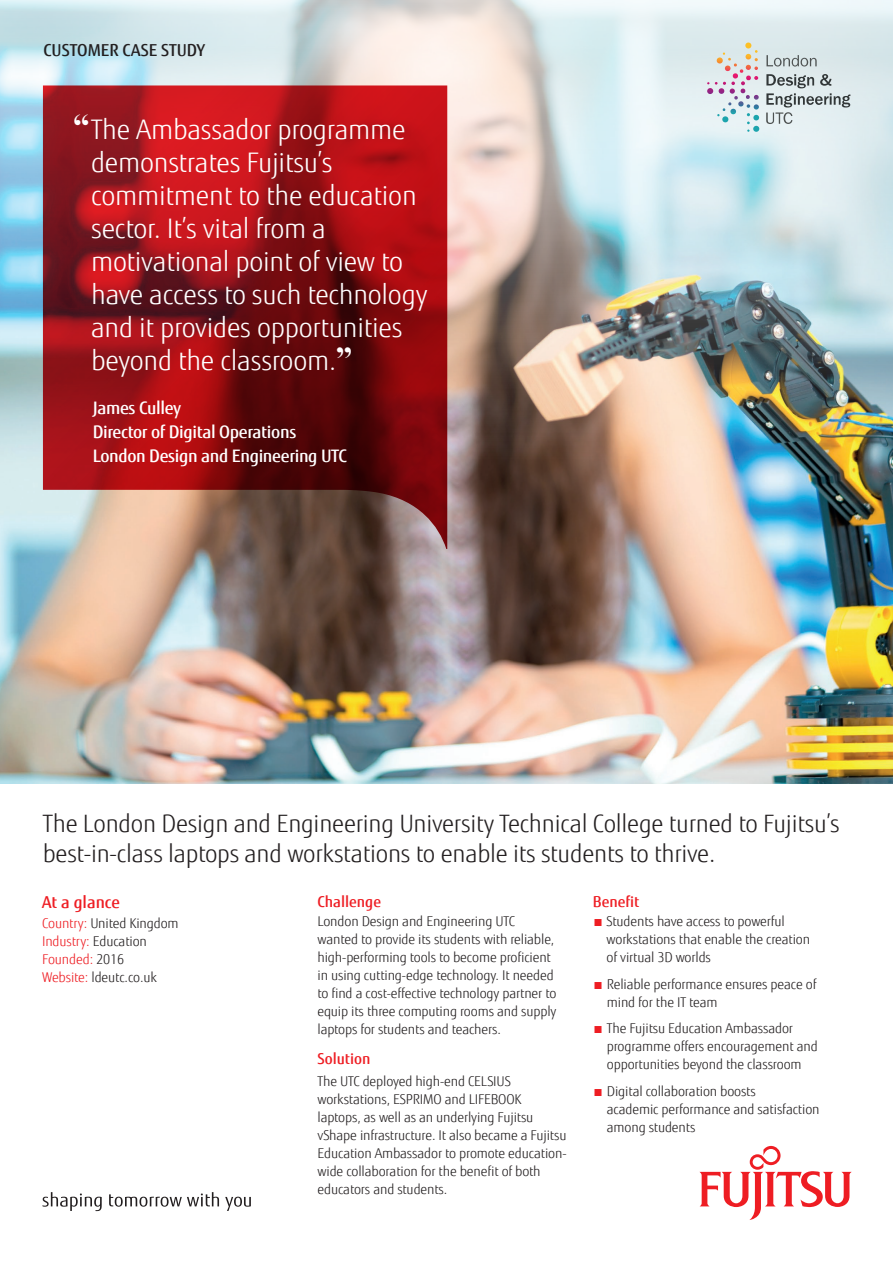
<style>
.page{position:relative;width:893px;height:1263px;background:#fff}
.page>*{position:absolute;margin:0;border:0;box-sizing:border-box;transform-origin:0 0}
.t1{font:300 27px/33px "Fujitsu Sans";letter-spacing:-.01em;color:#fff}
.t2{font:300 24px/30px "Fujitsu Sans";letter-spacing:-.01em;color:#231f20}
.t3{font:500 17.25px/24px "Fujitsu Sans";letter-spacing:-.02em;color:#fff}
.Bullet{font:500 16.5px "Fujitsu Sans";color:#231f20}
.Bullet-2{font:500 16.5px "Fujitsu Sans";color:#ee1d23}
.Bullet-3{font:500 15px "Fujitsu Sans";color:#ee1d23}
.Bullet-4{font:300 13.5px/18px "Fujitsu Sans";letter-spacing:-.01em;color:#231f20}
.Bullet-5{font:300 13.5px "Fujitsu Sans";letter-spacing:-.01em;color:#ee1d23}
.s1{font-family:"Times New Roman";font-weight:700;font-size:33px}
.s2{color:#ee1d23}
.s3{color:#231f20}
</style>
<div class="page">
<img style="left:0;top:460px;width:893px;height:323px">
<img style="left:0;top:0;width:893px;height:460px">
<svg style="left:699px;top:1146px;width:153px;height:74px"></svg>
<svg style="left:43px;top:1192px;width:59px;height:19px"></svg>
<svg style="left:109px;top:1192px;width:110px;height:15px"></svg>
<svg style="left:225px;top:1197px;width:26px;height:14px"></svg>
<svg style="left:43px;top:85px;width:404px;height:464px;background:#941d20"></svg>
<svg style="left:707px;top:43px;width:51px;height:51px;background:#ddd6d8"></svg>
<svg style="left:766px;top:55px;width:51px;height:12px"></svg>
<svg style="left:766px;top:74px;width:84px;height:50px;background:#c1cbcd"></svg>
<p class="Bullet" style="left:44px;top:39px;width:163px">CUSTOMER CASE STUDY</p>
<p class="t1" style="left:91px;top:113px;width:338px;text-indent:-18px"><span class="s1">“</span>The Ambassador programme demonstrates Fujitsu’s commitment to the education sector. It’s vital from a motivational point of view to have access to such technology and it provides opportunities beyond the classroom.<span class="s1">”</span></p>
<p class="t3" style="left:93px;top:396px;width:256px">James Culley<br>Director of Digital Operations<br>London Design and Engineering UTC</p>
<p class="t2" style="left:43px;top:809px;width:798px">The London Design and Engineering University Technical College turned to Fujitsu’s best-in-class laptops and workstations to enable its students to thrive.</p>
<p class="Bullet-2" style="left:42px;top:892px;width:80px">At a glance</p>
<p class="Bullet-4" style="left:42px;top:914px;width:138px"><span class="s2">Country:</span> United Kingdom</p>
<p class="Bullet-5" style="left:42px;top:932px;width:106px">Industry: <span class="s3">Education</span></p>
<p class="Bullet-5" style="left:42px;top:950px;width:84px">Founded: <span class="s3">2016</span></p>
<p class="Bullet-4" style="left:42px;top:968px;width:116px"><span class="s2">Website:</span> ldeutc.co.uk</p>
<p class="Bullet-3" style="left:317px;top:892px;width:65px">Challenge</p>
<p class="Bullet-4" style="left:317px;top:913px;width:240px">London Design and Engineering UTC wanted to provide its students with reliable, high-performing tools to become proficient in using cutting-edge technology. It needed to find a cost-effective technology partner to equip its three computing rooms and supply laptops for students and teachers.</p>
<p class="Bullet-3" style="left:317px;top:1049px;width:55px">Solution</p>
<p class="Bullet-4" style="left:317px;top:1072px;width:251px">The UTC deployed high-end CELSIUS workstations, ESPRIMO and LIFEBOOK laptops, as well as an underlying Fujitsu vShape infrastructure. It also became a Fujitsu Education Ambassador to promote education&shy;wide collaboration for the benefit of both educators and students.</p>
<p class="Bullet-3" style="left:593px;top:892px;width:48px">Benefit</p>
<p class="Bullet-4" style="left:607px;top:913px;width:205px;text-indent:-14px"><span class="s2">■</span> Students have access to powerful workstations that enable the creation of virtual 3D worlds</p>
<p class="Bullet-4" style="left:607px;top:975px;width:211px;text-indent:-14px"><span class="s2">■</span> Reliable performance ensures peace of mind for the IT team</p>
<p class="Bullet-4" style="left:607px;top:1020px;width:212px;text-indent:-14px"><span class="s2">■</span> The Fujitsu Education Ambassador programme offers encouragement and opportunities beyond the classroom</p>
<p class="Bullet-4" style="left:607px;top:1082px;width:214px;text-indent:-14px"><span class="s2">■</span> Digital collaboration boosts<br>academic performance and satisfaction among students</p>
</div>
